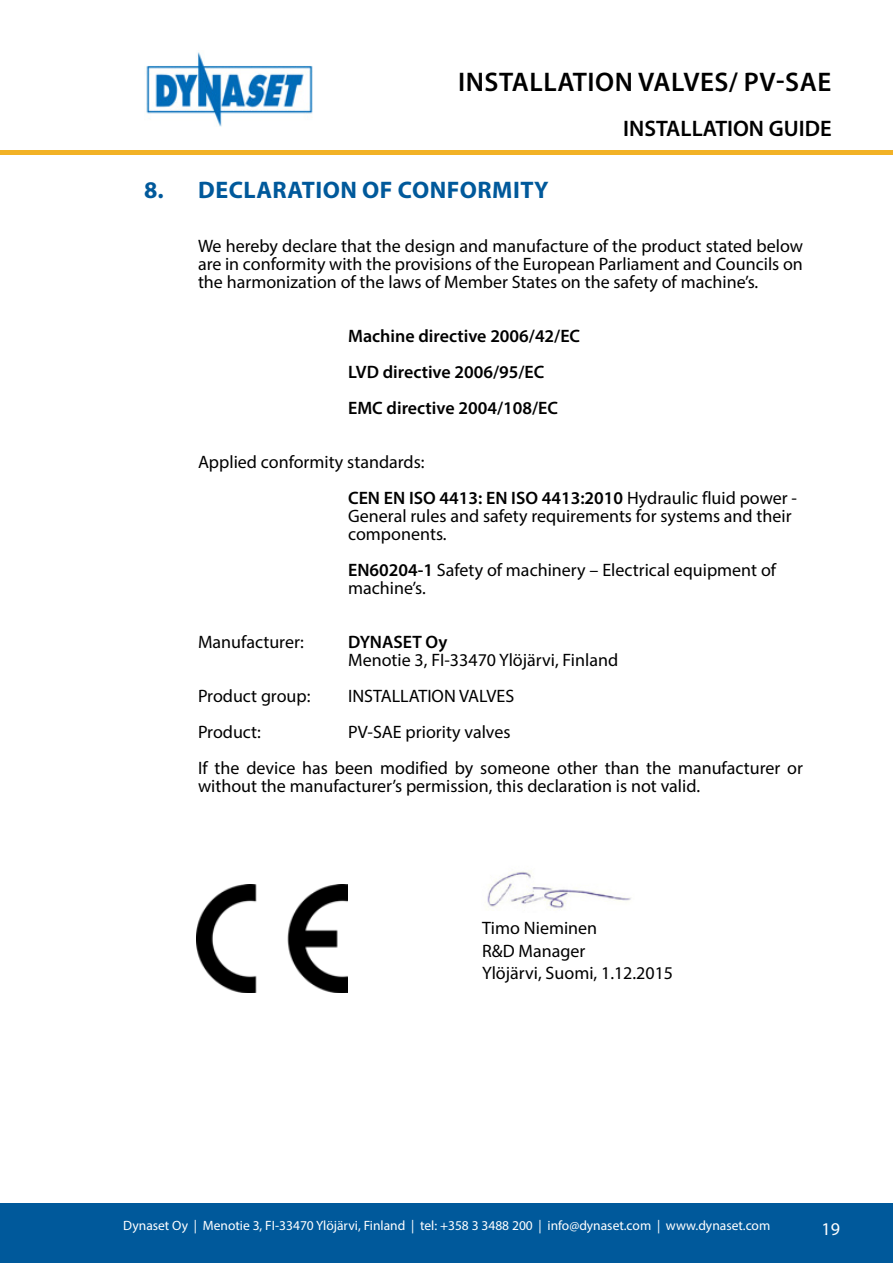
<style>
.page{position:relative;width:893px;height:1263px;background:#fff}
.page>*{position:absolute;margin:0;border:0;box-sizing:border-box;transform-origin:0 0}
.t1{font:600 27px "Myriad Pro";letter-spacing:.02em;color:#000}
.t2{font:700 24px "Myriad Pro";letter-spacing:.02em;color:#00599b}
.t3{font:600 22.5px "Myriad Pro";color:#000}
.t4{font:18px/18px "Myriad Pro";color:#000}
.t5{font:600 18px/36px "Myriad Pro";color:#000}
.t6{font:18px "Myriad Pro";color:#fff}
.t7{font:13.5px "Myriad Pro";color:#fff}
.s1{font-weight:600}
</style>
<div class="page">
<hr style="left:0;top:150px;width:893px;height:4px;background:#f2b226">
<div style="left:0;top:1203px;width:893px;height:60px;background:#00599b"></div>
<img style="left:146px;top:52px;width:167px;height:74px">
<img style="left:196px;top:885px;width:151px;height:107px">
<img style="left:487px;top:871px;width:144px;height:39px">
<h1 class="t1" style="left:458px;top:65px;width:375px">INSTALLATION VALVES/ PV-SAE</h1>
<p class="t3" style="left:623px;top:115px;width:210px">INSTALLATION GUIDE</p>
<h2 class="t2" style="left:144px;top:174px;width:406px">8. DECLARATION OF CONFORMITY</h2>
<p class="t4" style="left:198px;top:237px;width:606px;text-align:justify">We hereby declare that the design and manufacture of the product stated below are in conformity with the provisions of the European Parliament and Councils on the harmonization of the laws of Member States on the safety of machine’s.</p>
<p class="t5" style="left:348px;top:318px;width:234px">Machine directive 2006/42/EC<br>LVD directive 2006/95/EC<br>EMC directive 2004/108/EC</p>
<p class="t4" style="left:348px;top:444px;width:450px;line-height:36px;text-indent:-150px">Applied conformity standards:<br><span class="s1">CEN EN ISO 4413: EN ISO 4413:2010</span> Hydraulic fluid power -</p>
<p class="t4" style="left:348px;top:507px;width:445px">General rules and safety requirements for systems and their components.</p>
<p class="t4" style="left:348px;top:561px;width:429px"><span class="s1">EN60204-1</span> Safety of machinery – Electrical equipment of machine’s.</p>
<p class="t4" style="left:198px;top:633px;width:107px">Manufacturer:</p>
<p class="t5" style="left:348px;top:624px;width:101px">DYNASET Oy</p>
<p class="t4" style="left:348px;top:651px;width:272px">Menotie 3, FI-33470 Ylöjärvi, Finland</p>
<p class="t4" style="left:198px;top:687px;width:114px">Product group:</p>
<p class="t4" style="left:348px;top:687px;width:168px">INSTALLATION VALVES</p>
<p class="t4" style="left:198px;top:723px;width:64px">Product:</p>
<p class="t4" style="left:198px;top:714px;width:606px;line-height:36px;text-indent:150px">PV-SAE priority valves<br>If the device has been modified by someone other than the manufacturer or</p>
<p class="t4" style="left:198px;top:777px;width:504px">without the manufacturer’s permission, this declaration is not valid.</p>
<p class="t4" style="left:482px;top:916px;width:193px;line-height:22.5px">Timo Nieminen<br>R&amp;D Manager<br>Ylöjärvi, Suomi, 1.12.2015</p>
<p class="t7" style="left:123px;top:1217px;width:648px">Dynaset Oy | Menotie 3, FI-33470 Ylöjärvi, Finland | tel: +358 3 3488 200 | info@dynaset.com | www.dynaset.com</p>
<p class="t6" style="left:822px;top:1218px;width:20px">19</p>
</div>
